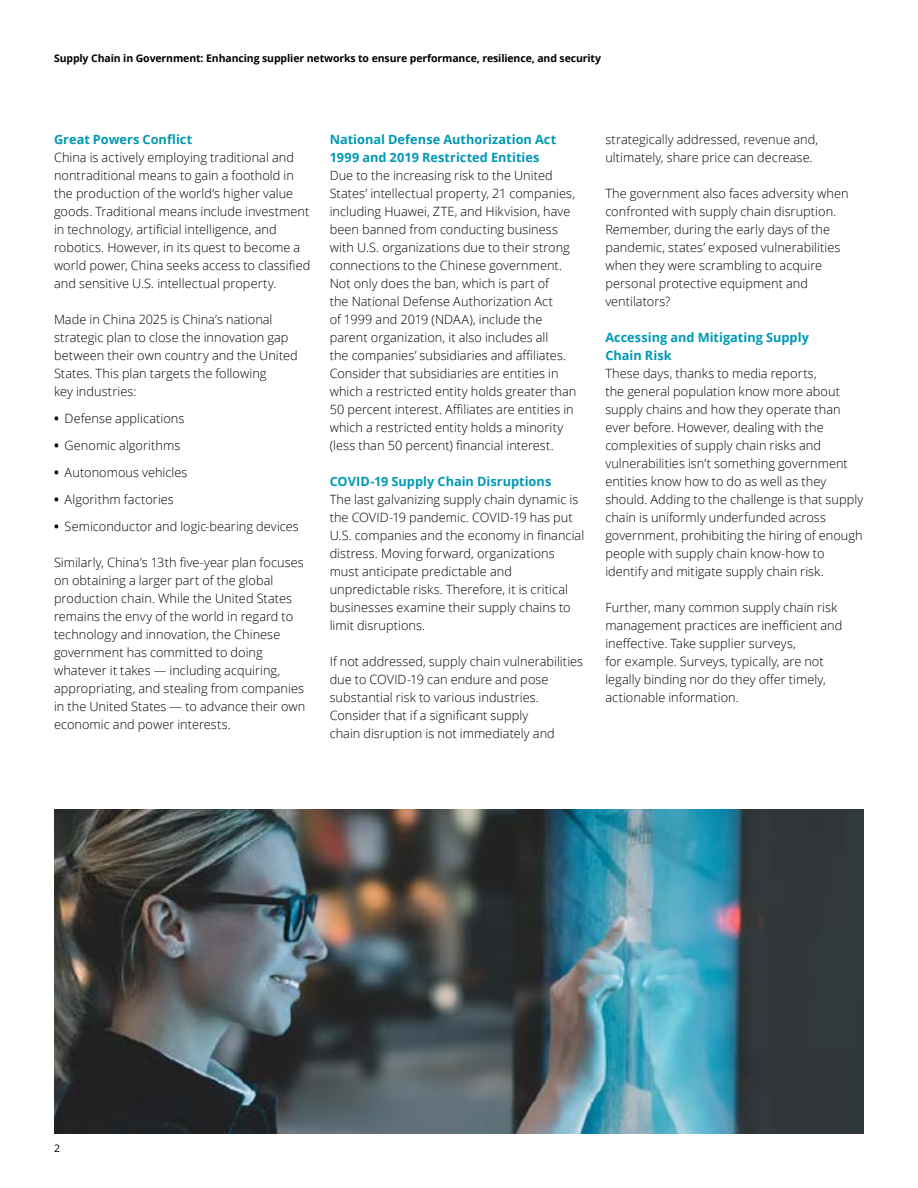
<style>
.page{position:relative;width:918px;height:1188px;background:#fff}
.page>*{position:absolute;margin:0;border:0;box-sizing:border-box;transform-origin:0 0}
.t1{font:300 12.75px/18px "Open Sans";letter-spacing:.005em;color:#000}
.t2{font:700 12.75px/18px "Open Sans";color:#0099b3}
.t3{font:700 10.5px "Open Sans";letter-spacing:-.01em;color:#000}
.t4{font:10.5px "Open Sans";color:#000}
.s1{font-weight:700}
</style>
<div class="page">
<img style="left:54px;top:809px;width:810px;height:324px">
<p class="t3" style="left:54px;top:51px;width:549px">Supply Chain in Government: Enhancing supplier networks to ensure performance, resilience, and security</p>
<p class="t2" style="left:54px;top:130px;width:140px">Great Powers Conflict</p>
<p class="t1" style="left:54px;top:148px;width:258px">China is actively employing traditional and nontraditional means to gain a foothold in the production of the world’s higher value goods. Traditional means include investment in technology, artificial intelligence, and robotics. However, in its quest to become a world power, China seeks access to classified and sensitive U.S. intellectual property.</p>
<p class="t1" style="left:54px;top:310px;width:245px">Made in China 2025 is China’s national strategic plan to close the innovation gap between their own country and the United States. This plan targets the following<br>key industries:</p>
<p class="t1" style="left:54px;top:409px;width:132px"><span class="s1">•</span> Defense applications</p>
<p class="t1" style="left:54px;top:436px;width:128px"><span class="s1">•</span> Genomic algorithms</p>
<p class="t1" style="left:54px;top:463px;width:135px"><span class="s1">•</span> Autonomous vehicles</p>
<p class="t1" style="left:54px;top:490px;width:121px"><span class="s1">•</span> Algorithm factories</p>
<p class="t1" style="left:54px;top:517px;width:246px"><span class="s1">•</span> Semiconductor and logic-bearing devices</p>
<p class="t1" style="left:54px;top:553px;width:253px">Similarly, China’s 13th five-year plan focuses on obtaining a larger part of the global production chain. While the United States remains the envy of the world in regard to technology and innovation, the Chinese government has committed to doing whatever it takes — including acquiring, appropriating, and stealing from companies in the United States — to advance their own economic and power interests.</p>
<p class="t2" style="left:330px;top:130px;width:228px">National Defense Authorization Act<br>1999 and 2019 Restricted Entities</p>
<p class="t1" style="left:330px;top:166px;width:248px">Due to the increasing risk to the United States’ intellectual property, 21 companies, including Huawei, ZTE, and Hikvision, have been banned from conducting business with U.S. organizations due to their strong connections to the Chinese government.<br>Not only does the ban, which is part of<br>the National Defense Authorization Act<br>of 1999 and 2019 (NDAA), include the parent organization, it also includes all<br>the companies’ subsidiaries and affiliates.<br>Consider that subsidiaries are entities in which a restricted entity holds greater than 50 percent interest. Affiliates are entities in which a restricted entity holds a minority (less than 50 percent) financial interest.</p>
<p class="t2" style="left:330px;top:472px;width:223px">COVID-19 Supply Chain Disruptions</p>
<p class="t1" style="left:330px;top:490px;width:256px">The last galvanizing supply chain dynamic is the COVID-19 pandemic. COVID-19 has put U.S. companies and the economy in financial distress. Moving forward, organizations must anticipate predictable and unpredictable risks. Therefore, it is critical businesses examine their supply chains to limit disruptions.</p>
<p class="t1" style="left:330px;top:652px;width:255px">If not addressed, supply chain vulnerabilities due to COVID-19 can endure and pose substantial risk to various industries.<br>Consider that if a significant supply<br>chain disruption is not immediately and</p>
<p class="t1" style="left:605px;top:130px;width:214px">strategically addressed, revenue and, ultimately, share price can decrease.</p>
<p class="t1" style="left:605px;top:184px;width:245px">The government also faces adversity when confronted with supply chain disruption.<br>Remember, during the early days of the pandemic, states’ exposed vulnerabilities when they were scrambling to acquire personal protective equipment and ventilators?</p>
<p class="t2" style="left:605px;top:328px;width:205px">Accessing and Mitigating Supply<br>Chain Risk</p>
<p class="t1" style="left:605px;top:364px;width:259px">These days, thanks to media reports,<br>the general population know more about supply chains and how they operate than ever before. However, dealing with the complexities of supply chain risks and vulnerabilities isn’t something government entities know how to do as well as they should. Adding to the challenge is that supply chain is uniformly underfunded across government, prohibiting the hiring of enough people with supply chain know-how to identify and mitigate supply chain risk.</p>
<p class="t1" style="left:605px;top:598px;width:239px">Further, many common supply chain risk management practices are inefficient and ineffective. Take supplier surveys,<br>for example. Surveys, typically, are not legally binding nor do they offer timely, actionable information.</p>
<p class="t4" style="left:54px;top:1141px;width:8px">2</p>
</div>
